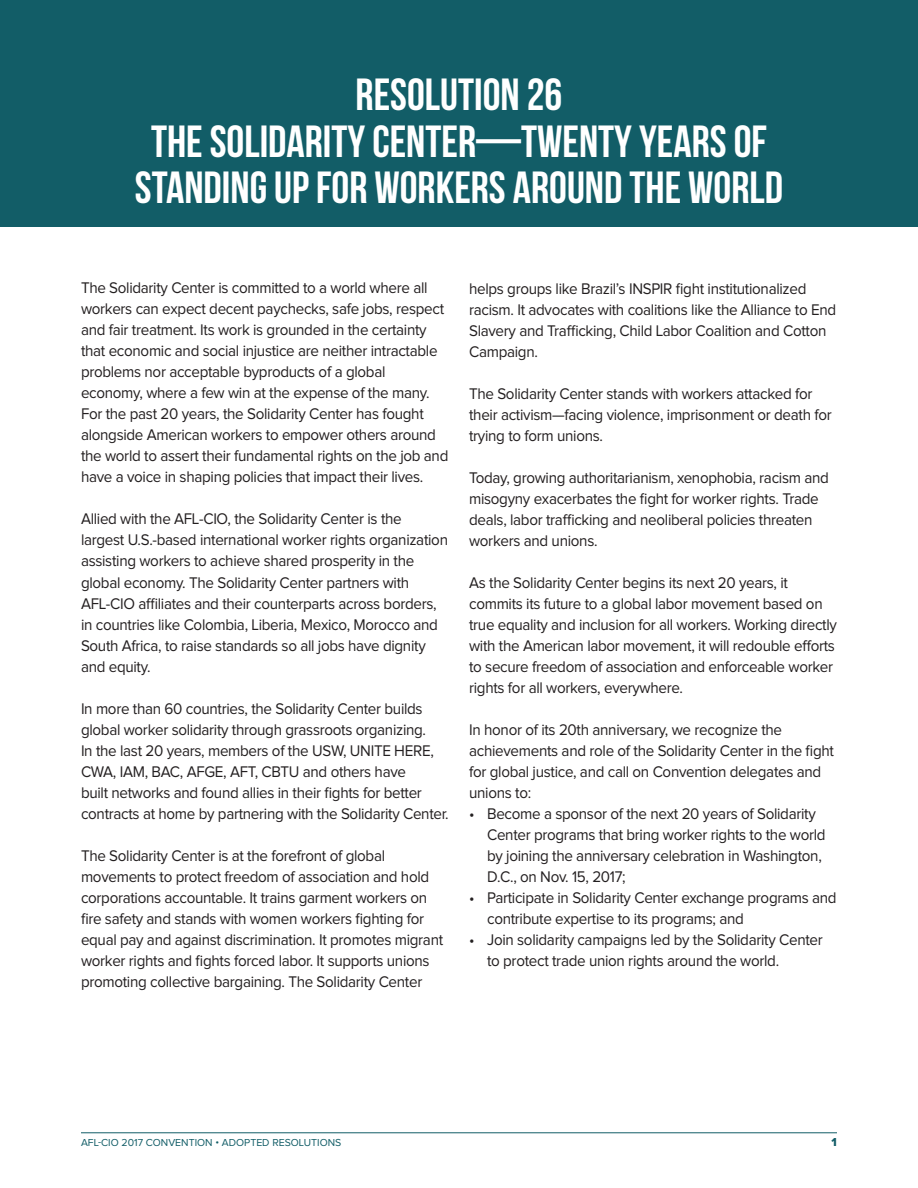
<style>
.page{position:relative;width:918px;height:1188px;background:#fff}
.page>*{position:absolute;margin:0;border:0;box-sizing:border-box;transform-origin:0 0}
.t1{font:45px/46.5px "Bebas Neue";color:#fff;text-align:center}
.t2{font:15.9px/21px "Proxima Nova";letter-spacing:-.02em;color:#231f20;scale:.95 1}
.t3{font:12px "Proxima Nova Extrabld";color:#125d67}
.t4{font:10.5px "Proxima Nova";color:#125d67}
</style>
<div class="page">
<hr style="left:81px;top:1133px;width:756px;height:1px;background:#125d67">
<div style="left:0;top:0;width:918px;height:227px;background:#125d67"></div>
<h1 class="t1" style="left:135px;top:71px;width:650px">RESOLUTION 26<br>THE SOLIDARITY CENTER—TWENTY YEARS OF<br>STANDING UP FOR WORKERS AROUND THE WORLD</h1>
<p class="t2" style="left:81px;top:278px;width:388px">The Solidarity Center is committed to a world where all workers can expect decent paychecks, safe jobs, respect and fair treatment. Its work is grounded in the certainty that economic and social injustice are neither intractable problems nor acceptable byproducts of a global economy, where a few win at the expense of the many.<br>For the past 20 years, the Solidarity Center has fought alongside American workers to empower others around the world to assert their fundamental rights on the job and have a voice in shaping policies that impact their lives.</p>
<p class="t2" style="left:81px;top:509px;width:388px">Allied with the AFL-CIO, the Solidarity Center is the largest U.S.-based international worker rights organization assisting workers to achieve shared prosperity in the global economy. The Solidarity Center partners with AFL-CIO affiliates and their counterparts across borders, in countries like Colombia, Liberia, Mexico, Morocco and South Africa, to raise standards so all jobs have dignity and equity.</p>
<p class="t2" style="left:81px;top:698px;width:389px">In more than 60 countries, the Solidarity Center builds global worker solidarity through grassroots organizing.<br>In the last 20 years, members of the USW, UNITE HERE, CWA, IAM, BAC, AFGE, AFT, CBTU and others have<br>built networks and found allies in their fights for better contracts at home by partnering with the Solidarity Center.</p>
<p class="t2" style="left:81px;top:845px;width:383px">The Solidarity Center is at the forefront of global movements to protect freedom of association and hold corporations accountable. It trains garment workers on fire safety and stands with women workers fighting for equal pay and against discrimination. It promotes migrant worker rights and fights forced labor. It supports unions promoting collective bargaining. The Solidarity Center</p>
<p class="t2" style="left:469px;top:278px;width:388px">helps groups like Brazil’s INSPIR fight institutionalized racism. It advocates with coalitions like the Alliance to End Slavery and Trafficking, Child Labor Coalition and Cotton Campaign.</p>
<p class="t2" style="left:469px;top:383px;width:383px">The Solidarity Center stands with workers attacked for their activism—facing violence, imprisonment or death for trying to form unions.</p>
<p class="t2" style="left:469px;top:467px;width:380px">Today, growing authoritarianism, xenophobia, racism and misogyny exacerbates the fight for worker rights. Trade deals, labor trafficking and neoliberal policies threaten workers and unions.</p>
<p class="t2" style="left:469px;top:572px;width:389px">As the Solidarity Center begins its next 20 years, it commits its future to a global labor movement based on true equality and inclusion for all workers. Working directly with the American labor movement, it will redouble efforts to secure freedom of association and enforceable worker rights for all workers, everywhere.</p>
<p class="t2" style="left:469px;top:719px;width:386px">In honor of its 20th anniversary, we recognize the achievements and role of the Solidarity Center in the fight for global justice, and call on Convention delegates and unions to:</p>
<p class="t2" style="left:487px;top:803px;width:358px;text-indent:-18px">• Become a sponsor of the next 20 years of Solidarity Center programs that bring worker rights to the world by joining the anniversary celebration in Washington, D.C., on Nov. 15, 2017;</p>
<p class="t2" style="left:487px;top:887px;width:369px;text-indent:-18px">• Participate in Solidarity Center exchange programs and contribute expertise to its programs; and</p>
<p class="t2" style="left:487px;top:929px;width:355px;text-indent:-18px">• Join solidarity campaigns led by the Solidarity Center to protect trade union rights around the world.</p>
<p class="t4" style="left:81px;top:1137px;width:262px">AFL-CIO 2017 CONVENTION • ADOPTED RESOLUTIONS</p>
<p class="t3" style="left:832px;top:1136px;width:7px">1</p>
</div>
